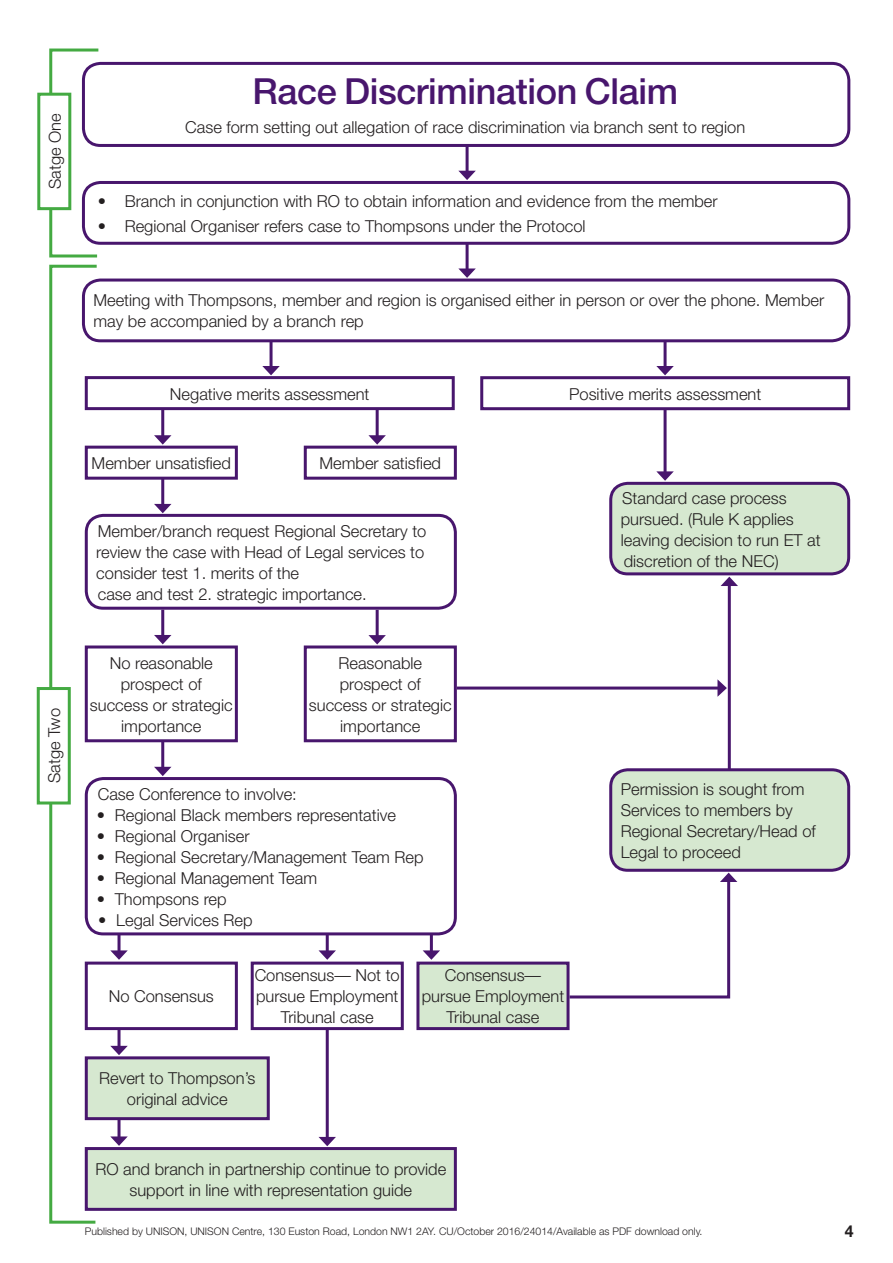
<style>
.page{position:relative;width:893px;height:1263px;background:#fff}
.page>*{position:absolute;margin:0;border:0;box-sizing:border-box;transform-origin:0 0}
.t1{font:500 36px "Helvetica Neue";letter-spacing:-.01em;color:#48166d}
.t2{font:300 16.5px/21px "Helvetica Neue";color:#231f20;text-align:center}
.t3{font:700 16.5px "Helvetica Neue";color:#231f20;scale:.96 1}
.t4{font:300 10.5px "Helvetica Neue";color:#231f20}
</style>
<div class="page">
<svg style="left:48px;top:48px;width:53px;height:210px"></svg>
<svg style="left:48px;top:264px;width:52px;height:960px"></svg>
<div style="left:82px;top:62px;width:768px;height:85px;border:3px solid #48166d;border-radius:17px"></div>
<div style="left:82px;top:181px;width:768px;height:64px;border:3px solid #48166d;border-radius:17px"></div>
<div style="left:82px;top:279px;width:768px;height:63px;border:3px solid #48166d;border-radius:17px"></div>
<div style="left:85px;top:514px;width:372px;height:96px;border:3px solid #48166d;border-radius:17px"></div>
<div style="left:85px;top:777px;width:372px;height:158px;border:3px solid #48166d;border-radius:17px"></div>
<div style="left:611px;top:483px;width:238px;height:91px;background:#d6e8d0;border-radius:17px"></div>
<div style="left:609px;top:482px;width:241px;height:93px;border:3px solid #48166d;border-radius:17px"></div>
<div style="left:611px;top:770px;width:238px;height:100px;background:#d6e8d0;border-radius:17px"></div>
<div style="left:609px;top:768px;width:241px;height:104px;border:3px solid #48166d;border-radius:17px"></div>
<div style="left:85px;top:376px;width:370px;height:34px;border:3px solid #48166d"></div>
<div style="left:85px;top:446px;width:153px;height:34px;border:3px solid #48166d"></div>
<div style="left:39px;top:94px;width:31px;height:115px;background:#fff"></div>
<div style="left:37px;top:93px;width:34px;height:117px;border:3px solid #44aa42"></div>
<div style="left:38px;top:688px;width:31px;height:115px;background:#fff"></div>
<div style="left:37px;top:687px;width:34px;height:117px;border:3px solid #44aa42"></div>
<div style="left:85px;top:645px;width:153px;height:97px;border:3px solid #48166d"></div>
<div style="left:85px;top:961px;width:153px;height:69px;border:3px solid #48166d"></div>
<div style="left:86px;top:1058px;width:182px;height:61px;background:#d6e8d0"></div>
<div style="left:85px;top:1056px;width:185px;height:64px;border:3px solid #48166d"></div>
<div style="left:86px;top:1148px;width:369px;height:61px;background:#d6e8d0"></div>
<div style="left:85px;top:1147px;width:372px;height:64px;border:3px solid #48166d"></div>
<div style="left:251px;top:961px;width:153px;height:69px;border:3px solid #48166d"></div>
<div style="left:418px;top:963px;width:150px;height:65px;background:#d6e8d0"></div>
<div style="left:416px;top:961px;width:154px;height:69px;border:3px solid #48166d"></div>
<div style="left:304px;top:645px;width:153px;height:97px;border:3px solid #48166d"></div>
<div style="left:304px;top:446px;width:153px;height:34px;border:3px solid #48166d"></div>
<div style="left:480px;top:376px;width:370px;height:34px;border:3px solid #48166d"></div>
<hr style="left:466px;top:145px;width:3px;height:28px;background:#48166d">
<svg style="left:458px;top:171px;width:18px;height:9px"></svg>
<hr style="left:466px;top:243px;width:3px;height:28px;background:#48166d">
<svg style="left:458px;top:268px;width:18px;height:10px"></svg>
<hr style="left:270px;top:341px;width:3px;height:28px;background:#48166d">
<svg style="left:262px;top:366px;width:18px;height:9px"></svg>
<hr style="left:161px;top:410px;width:3px;height:28px;background:#48166d">
<svg style="left:154px;top:435px;width:17px;height:10px"></svg>
<hr style="left:161px;top:479px;width:3px;height:28px;background:#48166d">
<svg style="left:154px;top:504px;width:17px;height:9px"></svg>
<hr style="left:161px;top:610px;width:3px;height:28px;background:#48166d">
<svg style="left:154px;top:635px;width:17px;height:9px"></svg>
<hr style="left:161px;top:741px;width:3px;height:28px;background:#48166d">
<svg style="left:154px;top:767px;width:17px;height:9px"></svg>
<hr style="left:118px;top:934px;width:3px;height:19px;background:#48166d">
<svg style="left:110px;top:950px;width:18px;height:10px"></svg>
<hr style="left:118px;top:1029px;width:3px;height:19px;background:#48166d">
<svg style="left:110px;top:1046px;width:18px;height:9px"></svg>
<hr style="left:118px;top:1120px;width:3px;height:19px;background:#48166d">
<svg style="left:110px;top:1136px;width:18px;height:10px"></svg>
<hr style="left:326px;top:934px;width:3px;height:19px;background:#48166d">
<svg style="left:319px;top:950px;width:17px;height:10px"></svg>
<hr style="left:326px;top:1030px;width:3px;height:109px;background:#48166d">
<svg style="left:319px;top:1137px;width:17px;height:9px"></svg>
<hr style="left:430px;top:934px;width:3px;height:19px;background:#48166d">
<svg style="left:423px;top:950px;width:17px;height:10px"></svg>
<hr style="left:376px;top:410px;width:3px;height:28px;background:#48166d">
<svg style="left:368px;top:435px;width:18px;height:10px"></svg>
<hr style="left:376px;top:610px;width:3px;height:28px;background:#48166d">
<svg style="left:368px;top:635px;width:18px;height:9px"></svg>
<hr style="left:457px;top:686px;width:263px;height:3px;background:#48166d">
<svg style="left:717px;top:679px;width:10px;height:18px"></svg>
<hr style="left:664px;top:341px;width:3px;height:28px;background:#48166d">
<svg style="left:656px;top:366px;width:18px;height:9px"></svg>
<hr style="left:664px;top:409px;width:3px;height:65px;background:#48166d">
<svg style="left:656px;top:471px;width:18px;height:10px"></svg>
<hr style="left:728px;top:583px;width:3px;height:186px;background:#48166d">
<svg style="left:721px;top:577px;width:17px;height:9px"></svg>
<svg style="left:567px;top:873px;width:170px;height:127px"></svg>
<p class="t2" style="left:44px;top:189px;width:77px;rotate:-90deg">Satge One</p>
<h1 class="t1" style="left:252px;top:69px;width:427px">Race Discrimination Claim</h1>
<p class="t2" style="left:185px;top:116px;width:561px">Case form setting out allegation of race discrimination via branch sent to region</p>
<p class="t2" style="left:98px;top:190px;width:621px">• Branch in conjunction with RO to obtain information and evidence from the member</p>
<p class="t2" style="left:98px;top:215px;width:489px">• Regional Organiser refers case to Thompsons under the Protocol</p>
<p class="t2" style="left:93px;top:290px;width:732px;text-align:left">Meeting with Thompsons, member and region is organised either in person or over the phone. Member may be accompanied by a branch rep</p>
<p class="t2" style="left:44px;top:783px;width:76px;rotate:-90deg">Satge Two</p>
<p class="t2" style="left:170px;top:383px;width:201px">Negative merits assessment</p>
<p class="t2" style="left:92px;top:452px;width:141px">Member unsatisfied</p>
<p class="t2" style="left:319px;top:452px;width:123px">Member satisfied</p>
<p class="t2" style="left:96px;top:520px;width:332px;text-align:left">Member/branch request Regional Secretary to review the case with Head of Legal services to consider test 1. merits of the<br>case and test 2. strategic importance.</p>
<p class="t2" style="left:90px;top:652px;width:144px">No reasonable prospect of success or strategic importance</p>
<p class="t2" style="left:309px;top:652px;width:144px">Reasonable prospect of success or strategic importance</p>
<p class="t2" style="left:98px;top:783px;width:201px">Case Conference to involve:</p>
<p class="t2" style="left:97px;top:804px;width:301px">• Regional Black members representative</p>
<p class="t2" style="left:97px;top:825px;width:154px">• Regional Organiser</p>
<p class="t2" style="left:97px;top:846px;width:328px">• Regional Secretary/Management Team Rep</p>
<p class="t2" style="left:97px;top:867px;width:222px">• Regional Management Team</p>
<p class="t2" style="left:97px;top:888px;width:131px">• Thompsons rep</p>
<p class="t2" style="left:98px;top:909px;width:156px">• Legal Services Rep</p>
<p class="t2" style="left:569px;top:383px;width:194px">Positive merits assessment</p>
<p class="t2" style="left:621px;top:487px;width:201px;text-align:left">Standard case process pursued. (Rule K applies leaving decision to run ET at discretion of the NEC)</p>
<p class="t2" style="left:621px;top:778px;width:197px;text-align:left">Permission is sought from<br>Services to members by<br>Regional Secretary/Head of<br>Legal to proceed</p>
<p class="t2" style="left:109px;top:985px;width:107px">No Consensus</p>
<p class="t2" style="left:255px;top:964px;width:147px">Consensus— Not to pursue Employment<br>Tribunal case</p>
<p class="t2" style="left:422px;top:964px;width:144px">Consensus— pursue Employment<br>Tribunal case</p>
<p class="t2" style="left:99px;top:1067px;width:158px">Revert to Thompson’s original advice</p>
<p class="t2" style="left:95px;top:1158px;width:352px">RO and branch in partnership continue to provide support in line with representation guide</p>
<p class="t4" style="left:85px;top:1225px;width:619px">Published by UNISON, UNISON Centre, 130 Euston Road, London NW1 2AY. CU/October 2016/24014/Available as PDF download only.</p>
<p class="t3" style="left:845px;top:1221px;width:11px">4</p>
</div>
